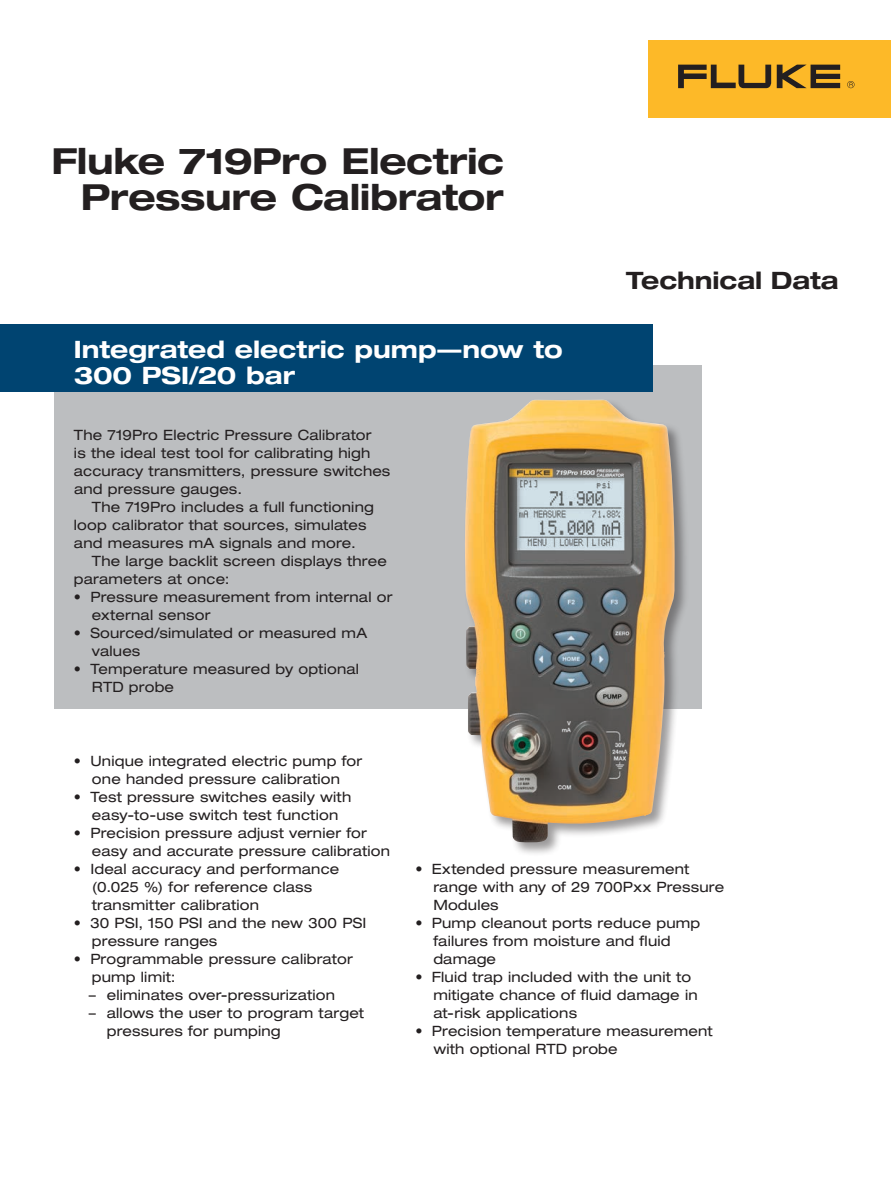
<style>
.page{position:relative;width:891px;height:1188px;background:#fff}
.page>*{position:absolute;margin:0;border:0;box-sizing:border-box;transform-origin:0 0}
.t1{font:700 expanded 36px/36px "Helvetica Neue LT Std";letter-spacing:-.01em;color:#231f20;text-align:right}
.t2{font:700 expanded 24px/25.5px "Helvetica Neue LT Std";color:#fff}
.t3{font:700 expanded 24px "Helvetica Neue LT Std";color:#231f20}
.t4{font:expanded 14.25px/18px "Helvetica Neue LT Std";letter-spacing:.015em;color:#231f20}
</style>
<div class="page">
<div style="left:648px;top:40px;width:243px;height:78px;background:#fdb928"></div>
<svg style="left:777px;top:65px;width:63px;height:23px"></svg>
<svg style="left:678px;top:65px;width:93px;height:23px"></svg>
<svg style="left:847px;top:81px;width:8px;height:7px"></svg>
<div style="left:54px;top:365px;width:648px;height:343px;background:#bcbec0"></div>
<div style="left:0;top:324px;width:653px;height:68px;background:#004471"></div>
<div style="left:463px;top:398px;width:226px;height:459px;background:#231f20;opacity:.45"></div>
<img style="left:465px;top:400px;width:210px;height:443px">
<h1 class="t1" style="left:52px;top:142px;width:454px">Fluke 719Pro Electric<br>Pressure Calibrator</h1>
<h2 class="t2" style="left:74px;top:336px;width:490px">Integrated electric pump—now to<br>300 PSI/20 bar</h2>
<p class="t4" style="left:74px;top:426px;width:318px">The 719Pro Electric Pressure Calibrator<br>is the ideal test tool for calibrating high accuracy transmitters, pressure switches and pressure gauges.</p>
<p class="t4" style="left:74px;top:498px;width:301px;text-indent:18px">The 719Pro includes a full functioning loop calibrator that sources, simulates and measures mA signals and more.</p>
<p class="t4" style="left:74px;top:552px;width:314px;text-indent:18px">The large backlit screen displays three parameters at once:</p>
<p class="t4" style="left:92px;top:588px;width:302px;text-indent:-18px">• Pressure measurement from internal or external sensor</p>
<p class="t4" style="left:92px;top:624px;width:277px;text-indent:-18px">• Sourced/simulated or measured mA values</p>
<p class="t4" style="left:92px;top:660px;width:269px;text-indent:-18px">• Temperature measured by optional<br>RTD probe</p>
<h2 class="t3" style="left:626px;top:265px;width:214px">Technical Data</h2>
<p class="t4" style="left:74px;top:752px;width:290px;text-align:center">• Unique integrated electric pump for one handed pressure calibration</p>
<p class="t4" style="left:74px;top:788px;width:279px;text-align:center">• Test pressure switches easily with easy-to-use switch test function</p>
<p class="t4" style="left:92px;top:824px;width:300px;text-indent:-18px">• Precision pressure adjust vernier for easy and accurate pressure calibration</p>
<p class="t4" style="left:92px;top:860px;width:249px;text-indent:-18px">• Ideal accuracy and performance (0.025 %) for reference class transmitter calibration</p>
<p class="t4" style="left:92px;top:914px;width:276px;text-indent:-18px">• 30 PSI, 150 PSI and the new 300 PSI pressure ranges</p>
<p class="t4" style="left:92px;top:950px;width:263px;text-indent:-18px">• Programmable pressure calibrator pump limit:</p>
<p class="t4" style="left:89px;top:986px;width:248px">– eliminates over-pressurization</p>
<p class="t4" style="left:107px;top:1004px;width:259px;text-indent:-18px">– allows the user to program target pressures for pumping</p>
<p class="t4" style="left:433px;top:860px;width:293px;text-indent:-18px">• Extended pressure measurement range with any of 29 700Pxx Pressure<br>Modules</p>
<p class="t4" style="left:433px;top:914px;width:268px;text-indent:-18px">• Pump cleanout ports reduce pump failures from moisture and fluid damage</p>
<p class="t4" style="left:433px;top:968px;width:266px;text-indent:-18px">• Fluid trap included with the unit to mitigate chance of fluid damage in at-risk applications</p>
<p class="t4" style="left:433px;top:1022px;width:281px;text-indent:-18px">• Precision temperature measurement with optional RTD probe</p>
</div>
